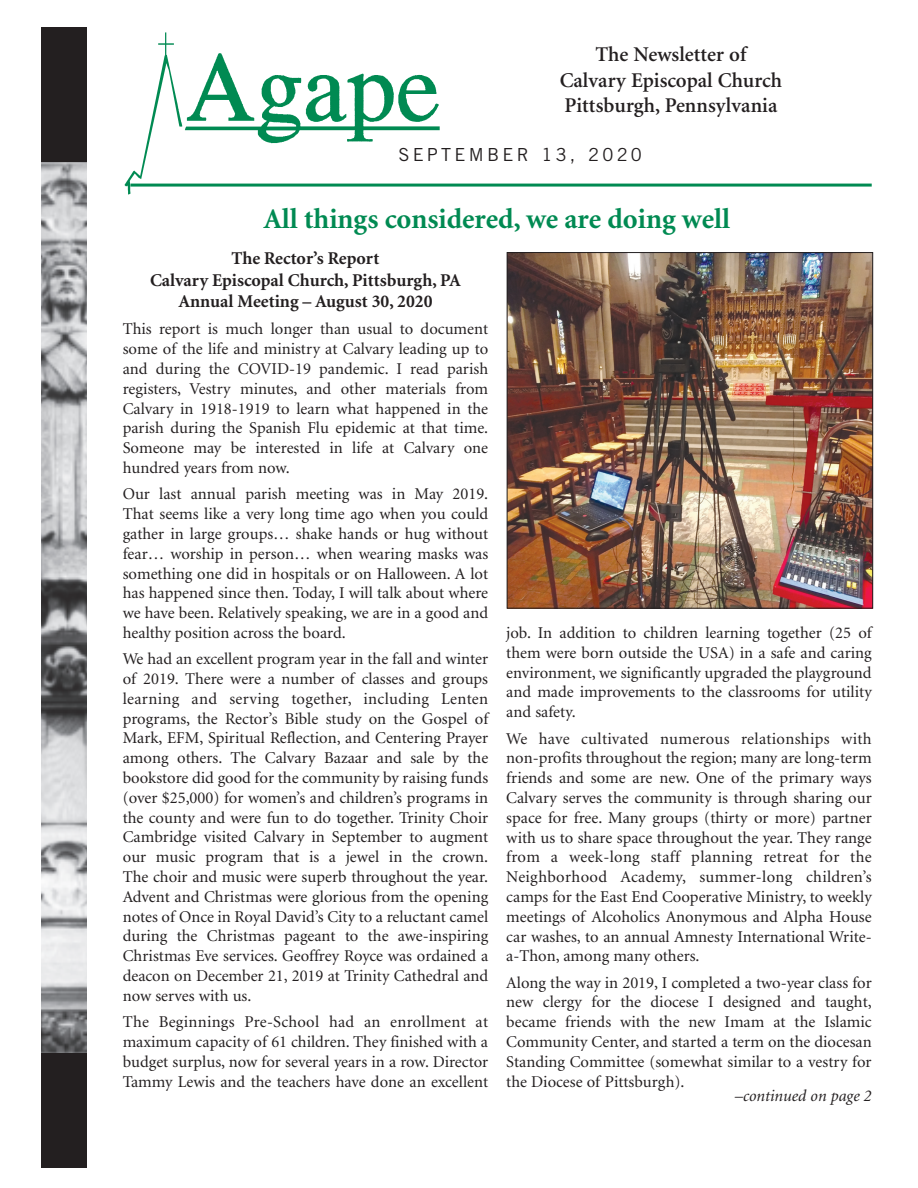
<style>
.page{position:relative;width:918px;height:1188px;background:#fff}
.page>*{position:absolute;margin:0;border:0;box-sizing:border-box;transform-origin:0 0}
.t1{font:700 28.5px "Minion";color:#008a52}
.t2{font:600 21px/25.2px "Minion";color:#231f20;text-align:center}
.t3{font:700 18px/21.6px "Minion";color:#231f20;text-align:center}
.t4{font:18px "Trade Gothic";letter-spacing:.185em;color:#231f20}
.t5{font:16.5px/19.8px "Minion";color:#231f20;text-align:justify}
.t6{font:italic 16.5px "Minion";color:#231f20}
</style>
<div class="page">
<div style="left:41px;top:27px;width:46px;height:1141px;background:#231f20"></div>
<img style="left:124px;top:32px;width:323px;height:163px">
<hr style="left:130px;top:184px;width:742px;height:3px;background:#008a52">
<img style="left:41px;top:162px;width:46px;height:890px">
<img style="left:509px;top:254px;width:362px;height:352px">
<div style="left:507px;top:252px;width:366px;height:356px;border:1px solid #231f20"></div>
<p class="t2" style="left:560px;top:44px;width:224px">The Newsletter of<br>Calvary Episcopal Church<br>Pittsburgh, Pennsylvania</p>
<p class="t4" style="left:398px;top:148px;width:245px">SEPTEMBER 13, 2020</p>
<h1 class="t1" style="left:263px;top:208px;width:468px">All things considered, we are doing well</h1>
<p class="t3" style="left:150px;top:249px;width:312px">The Rector’s Report<br>Calvary Episcopal Church, Pittsburgh, PA<br>Annual Meeting – August 30, 2020</p>
<p class="t5" style="left:123px;top:321px;width:367px">This report is much longer than usual to document some of the life and ministry at Calvary leading up to and during the COVID-19 pandemic. I read parish registers, Vestry minutes, and other materials from Calvary in 1918-1919 to learn what happened in the parish during the Spanish Flu epidemic at that time.<br>Someone may be interested in life at Calvary one hundred years from now.</p>
<p class="t5" style="left:123px;top:486px;width:367px">Our last annual parish meeting was in May 2019.<br>That seems like a very long time ago when you could gather in large groups… shake hands or hug without fear… worship in person… when wearing masks was something one did in hospitals or on Halloween. A lot has happened since then. Today, I will talk about where we have been. Relatively speaking, we are in a good and healthy position across the board.</p>
<p class="t5" style="left:123px;top:650px;width:367px">We had an excellent program year in the fall and winter of 2019. There were a number of classes and groups learning and serving together, including Lenten programs, the Rector’s Bible study on the Gospel of Mark, EFM, Spiritual Reflection, and Centering Prayer among others. The Calvary Bazaar and sale by the bookstore did good for the community by raising funds (over $25,000) for women’s and children’s programs in the county and were fun to do together. Trinity Choir Cambridge visited Calvary in September to augment our music program that is a jewel in the crown.<br>The choir and music were superb throughout the year.<br>Advent and Christmas were glorious from the opening notes of Once in Royal David’s City to a reluctant camel during the Christmas pageant to the awe-inspiring Christmas Eve services. Geoffrey Royce was ordained a deacon on December 21, 2019 at Trinity Cathedral and now serves with us.</p>
<p class="t5" style="left:123px;top:1013px;width:367px">The Beginnings Pre-School had an enrollment at maximum capacity of 61 children. They finished with a budget surplus, now for several years in a row. Director Tammy Lewis and the teachers have done an excellent</p>
<p class="t5" style="left:506px;top:624px;width:367px">job. In addition to children learning together (25 of them were born outside the USA) in a safe and caring environment, we significantly upgraded the playground and made improvements to the classrooms for utility and safety.</p>
<p class="t5" style="left:506px;top:730px;width:367px">We have cultivated numerous relationships with non-profits throughout the region; many are long-term friends and some are new. One of the primary ways Calvary serves the community is through sharing our space for free. Many groups (thirty or more) partner with us to share space throughout the year. They range from a week-long staff planning retreat for the Neighborhood Academy, summer-long children’s camps for the East End Cooperative Ministry, to weekly meetings of Alcoholics Anonymous and Alpha House car washes, to an annual Amnesty International Write&shy;a-Thon, among many others.</p>
<p class="t5" style="left:506px;top:974px;width:367px">Along the way in 2019, I completed a two-year class for new clergy for the diocese I designed and taught, became friends with the new Imam at the Islamic Community Center, and started a term on the diocesan Standing Committee (somewhat similar to a vestry for the Diocese of Pittsburgh).</p>
<p class="t6" style="left:735px;top:1090px;width:138px">–continued on page 2</p>
</div>
